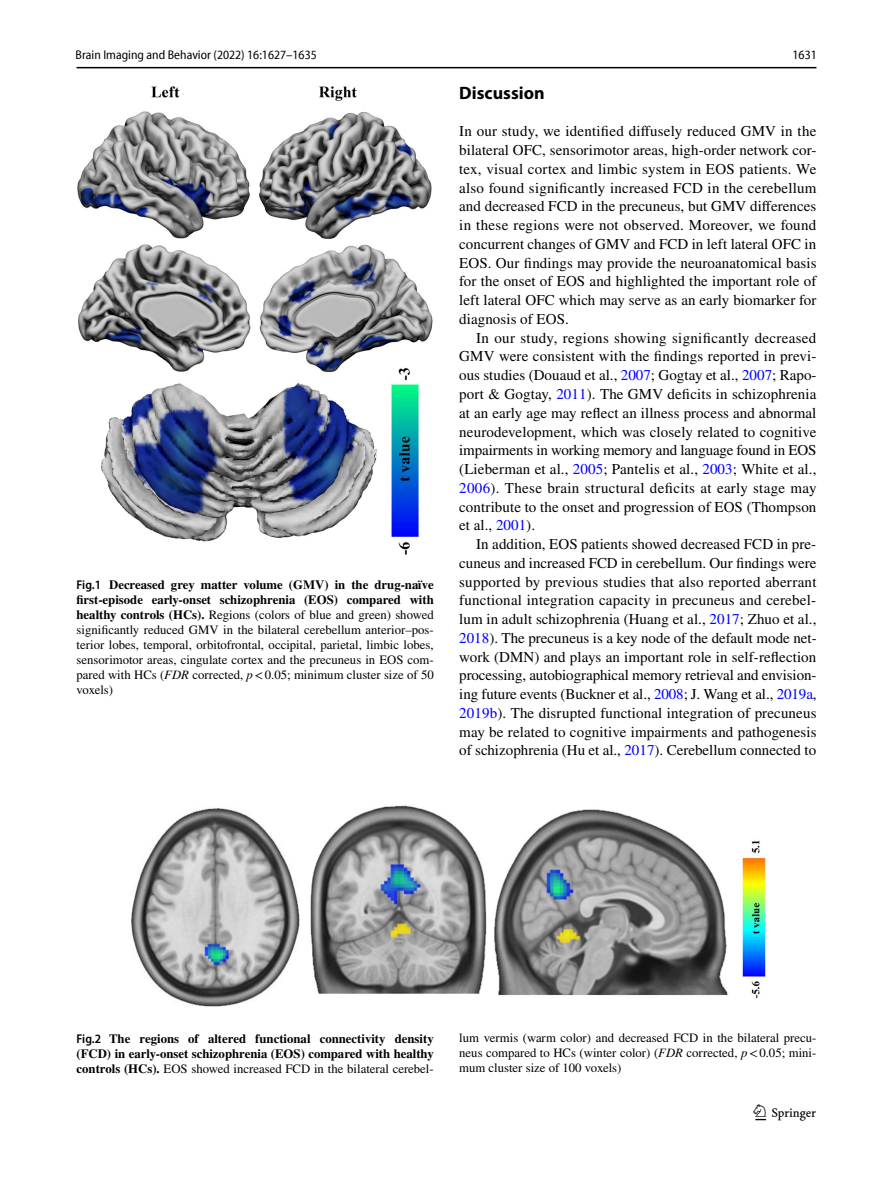
<style>
.page{position:relative;width:893px;height:1187px;background:#fff}
.page>*{position:absolute;margin:0;border:0;box-sizing:border-box;transform-origin:0 0}
.t1{font:22.5px "Springnew Regular 3";color:#000}
.t2{font:700 18px "Myriad Pro";color:#000}
.t3{font:15px/18.8px "STIX";letter-spacing:.005em;color:#000;text-align:justify}
.t4{font:12.75px/15px "STIX";color:#000;text-align:justify}
.t5{font:700 12.75px/15px "STIX";color:#000;text-align:justify}
.t6{font:semi-condensed 12.75px "Myriad Pro Unic";color:#000}
.s1{font-family:"Myriad Pro";font-weight:600;font-stretch:semi-condensed}
.s2{font-weight:700}
.s3{font-style:italic}
.s4{color:#00f}
.s5{font-weight:400}
</style>
<div class="page">
<hr style="left:77px;top:67px;width:739px;height:1px;background:#000">
<img style="left:78px;top:87px;width:354px;height:467px">
<img style="left:131px;top:805px;width:634px;height:202px">
<p class="t6" style="left:76px;top:50px;width:243px">Brain Imaging and Behavior (2022) 16:1627–1635</p>
<p class="t6" style="left:792px;top:50px;width:26px">1631</p>
<p class="t4" style="left:77px;top:578px;width:359px"><span class="s1">Fig.1</span> <span class="s2">Decreased grey matter volume (GMV) in the drug-naïve first-episode early-onset schizophrenia (EOS) compared with healthy controls (HCs).</span> Regions (colors of blue and green) showed significantly reduced GMV in the bilateral cerebellum anterior–pos&shy;terior lobes, temporal, orbitofrontal, occipital, parietal, limbic lobes, sensorimotor areas, cingulate cortex and the precuneus in EOS com&shy;pared with HCs (<span class="s3">FDR</span> corrected, <span class="s3">p</span>&lt;0.05; minimum cluster size of 50 voxels)</p>
<p class="t2" style="left:459px;top:81px;width:87px">Discussion</p>
<p class="t3" style="left:459px;top:123px;width:359px">In our study, we identified diffusely reduced GMV in the bilateral OFC, sensorimotor areas, high-order network cor&shy;tex, visual cortex and limbic system in EOS patients. We also found significantly increased FCD in the cerebellum and decreased FCD in the precuneus, but GMV differences in these regions were not observed. Moreover, we found concurrent changes of GMV and FCD in left lateral OFC in EOS. Our findings may provide the neuroanatomical basis for the onset of EOS and highlighted the important role of left lateral OFC which may serve as an early biomarker for diagnosis of EOS.</p>
<p class="t3" style="left:459px;top:329px;width:359px;text-indent:17px">In our study, regions showing significantly decreased GMV were consistent with the findings reported in previ&shy;ous studies (Douaud et al., <span class="s4">2007</span>; Gogtay et al., <span class="s4">2007</span>; Rapo&shy;port &amp; Gogtay, <span class="s4">2011</span>). The GMV deficits in schizophrenia at an early age may reflect an illness process and abnormal neurodevelopment, which was closely related to cognitive impairments in working memory and language found in EOS (Lieberman et al., <span class="s4">2005</span>; Pantelis et al., <span class="s4">2003</span>; White et al., <span class="s4">2006</span>). These brain structural deficits at early stage may contribute to the onset and progression of EOS (Thompson et al., <span class="s4">2001</span>).</p>
<p class="t3" style="left:459px;top:535px;width:359px;text-indent:17px">In addition, EOS patients showed decreased FCD in pre&shy;cuneus and increased FCD in cerebellum. Our findings were supported by previous studies that also reported aberrant functional integration capacity in precuneus and cerebel&shy;lum in adult schizophrenia (Huang et al., <span class="s4">2017</span>; Zhuo et al., <span class="s4">2018</span>). The precuneus is a key node of the default mode net&shy;work (DMN) and plays an important role in self-reflection processing, autobiographical memory retrieval and envision&shy;ing future events (Buckner et al., <span class="s4">2008</span>; J. Wang et al., <span class="s4">2019a</span>, <span class="s4">2019b</span>). The disrupted functional integration of precuneus may be related to cognitive impairments and pathogenesis of schizophrenia (Hu et al., <span class="s4">2017</span>). Cerebellum connected to</p>
<p class="t5" style="left:77px;top:1030px;width:359px"><span class="s1">Fig.2</span> The regions of altered functional connectivity density (FCD) in early-onset schizophrenia (EOS) compared with healthy controls (HCs). <span class="s5">EOS showed increased FCD in the bilateral cerebel-</span></p>
<p class="t4" style="left:459px;top:1031px;width:359px">lum vermis (warm color) and decreased FCD in the bilateral precu&shy;neus compared to HCs (winter color) (<span class="s3">FDR</span> corrected, <span class="s3">p</span>&lt;0.05; mini&shy;mum cluster size of 100 voxels)</p>
<h1 class="t1" style="left:755px;top:1104px;width:62px">1 3</h1>
</div>
